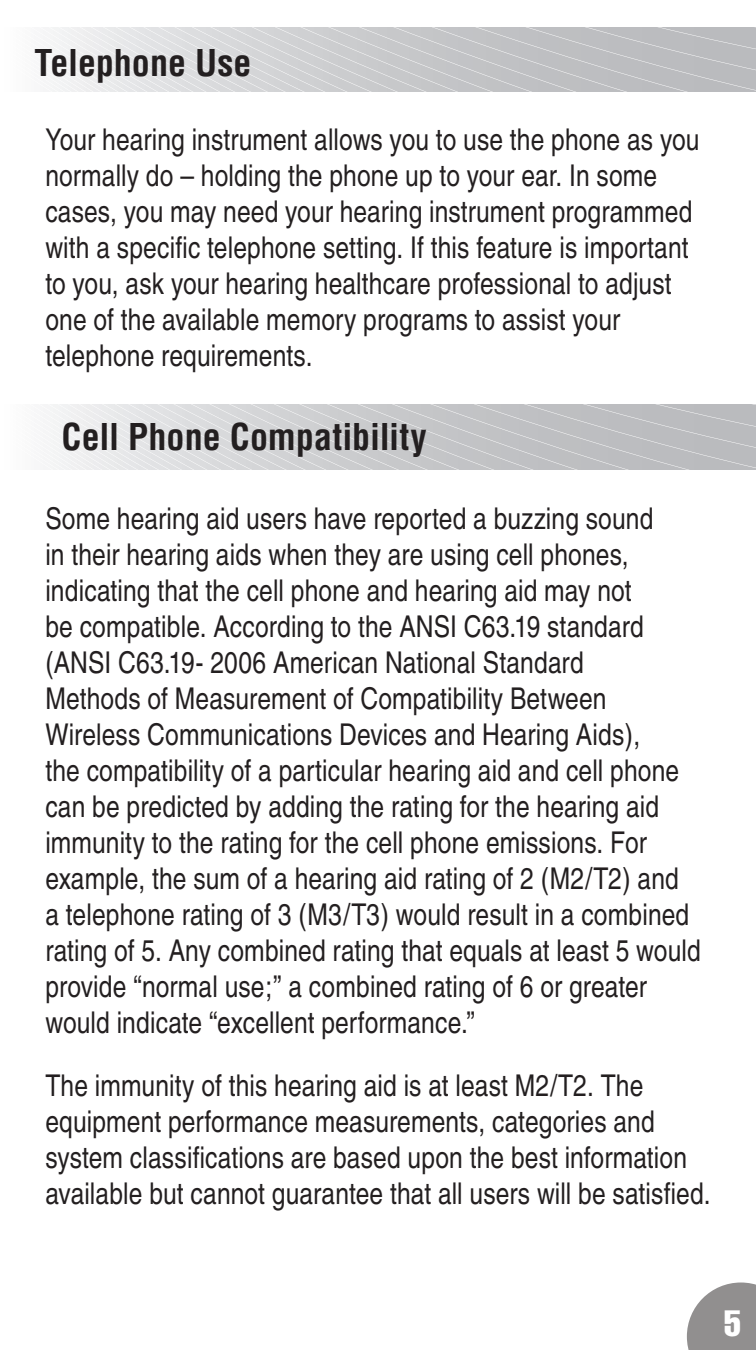
<style>
.page{position:relative;width:756px;height:1350px;background:#fff}
.page>*{position:absolute;margin:0;border:0;box-sizing:border-box;transform-origin:0 0}
.t1{font:700 condensed 36px "Helvetica";color:#231f20}
.t2{font:extra-condensed 36px "Helvetica";color:#fff}
.t3{font:condensed 30px/36px "Helvetica";letter-spacing:.005em;color:#231f20}
</style>
<div class="page">
<svg style="left:687px;top:1282px;width:69px;height:68px;background:#a09f9f"></svg>
<svg style="left:50px;top:27px;width:706px;height:65px;background:#cdced0"></svg>
<svg style="left:50px;top:405px;width:706px;height:64px;background:#cdced0"></svg>
<p class="t1" style="left:35px;top:41px;width:219px">Telephone Use</p>
<p class="t3" style="left:45px;top:121px;width:656px">Your hearing instrument allows you to use the phone as you normally do – holding the phone up to your ear. In some cases, you may need your hearing instrument programmed with a specific telephone setting. If this feature is important to you, ask your hearing healthcare professional to adjust one of the available memory programs to assist your telephone requirements.</p>
<p class="t1" style="left:62px;top:414px;width:367px">Cell Phone Compatibility</p>
<p class="t3" style="left:45px;top:500px;width:657px">Some hearing aid users have reported a buzzing sound<br>in their hearing aids when they are using cell phones, indicating that the cell phone and hearing aid may not<br>be compatible. According to the ANSI C63.19 standard (ANSI C63.19- 2006 American National Standard<br>Methods of Measurement of Compatibility Between Wireless Communications Devices and Hearing Aids),<br>the compatibility of a particular hearing aid and cell phone can be predicted by adding the rating for the hearing aid immunity to the rating for the cell phone emissions. For example, the sum of a hearing aid rating of 2 (M2/T2) and<br>a telephone rating of 3 (M3/T3) would result in a combined rating of 5. Any combined rating that equals at least 5 would provide “normal use;” a combined rating of 6 or greater would indicate “excellent performance.”</p>
<p class="t3" style="left:45px;top:1067px;width:667px">The immunity of this hearing aid is at least M2/T2. The equipment performance measurements, categories and system classifications are based upon the best information available but cannot guarantee that all users will be satisfied.</p>
<p class="t2" style="left:724px;top:1300px;width:18px">5</p>
</div>
